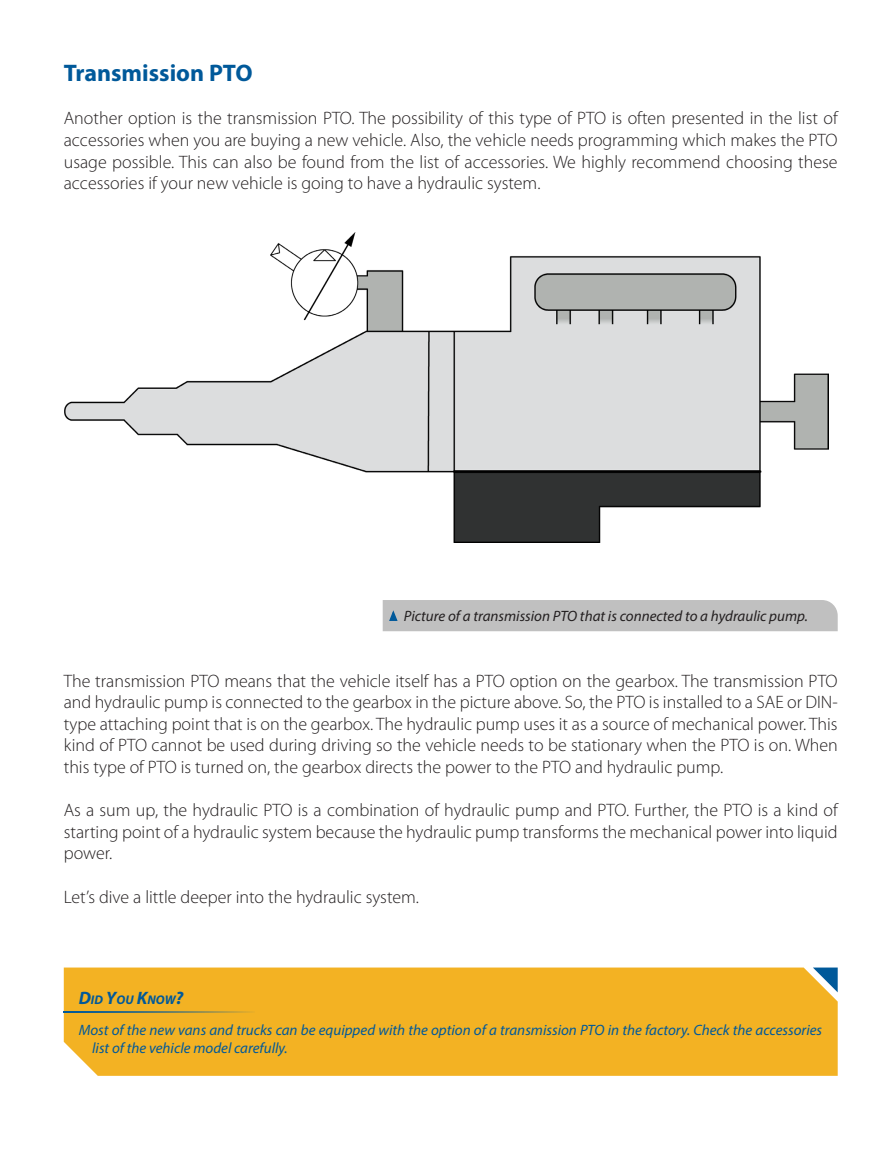
<style>
.page{position:relative;width:893px;height:1149px;background:#fff}
.page>*{position:absolute;margin:0;border:0;box-sizing:border-box;transform-origin:0 0}
.Header_l3bluebold{font:700 24px "Myriad Pro";color:#00599a}
.Leipäteksti{font:300 18px/21.6px "Myriad Pro";color:#231f20;text-align:justify}
.Tietoboksit_leipis{font:italic 15px/18px "Myriad Pro";color:#00599a}
.Kuvatekstit_vas{font:italic 15px "Myriad Pro";color:#231f20}
.Tietoboksit_otsikko{font:italic 700 12.6px "Myriad Pro";color:#00599a}
.s1{font-size:18px}
</style>
<div class="page">
<img style="left:64px;top:232px;width:765px;height:311px">
<div style="left:383px;top:600px;width:455px;height:31px;background:#c0c0c0"></div>
<div style="left:64px;top:967px;width:774px;height:108px;background:#f3b223"></div>
<hr style="left:64px;top:1010px;width:191px;height:1px;background:#00599a">
<svg style="left:813px;top:967px;width:25px;height:25px"></svg>
<p class="Header_l3bluebold" style="left:64px;top:57px;width:190px">Transmission PTO</p>
<p class="Leipäteksti" style="left:64px;top:108px;width:775px">Another option is the transmission PTO. The possibility of this type of PTO is often presented in the list of accessories when you are buying a new vehicle. Also, the vehicle needs programming which makes the PTO usage possible. This can also be found from the list of accessories. We highly recommend choosing these accessories if your new vehicle is going to have a hydraulic system.</p>
<p class="Kuvatekstit_vas" style="left:404px;top:606px;width:405px">Picture of a transmission PTO that is connected to a hydraulic pump.</p>
<p class="Leipäteksti" style="left:64px;top:669px;width:775px">The transmission PTO means that the vehicle itself has a PTO option on the gearbox. The transmission PTO and hydraulic pump is connected to the gearbox in the picture above. So, the PTO is installed to a SAE or DIN&shy;type attaching point that is on the gearbox. The hydraulic pump uses it as a source of mechanical power. This kind of PTO cannot be used during driving so the vehicle needs to be stationary when the PTO is on. When this type of PTO is turned on, the gearbox directs the power to the PTO and hydraulic pump.</p>
<p class="Leipäteksti" style="left:64px;top:799px;width:775px">As a sum up, the hydraulic PTO is a combination of hydraulic pump and PTO. Further, the PTO is a kind of starting point of a hydraulic system because the hydraulic pump transforms the mechanical power into liquid power.</p>
<p class="Leipäteksti" style="left:64px;top:885px;width:357px">Let’s dive a little deeper into the hydraulic system.</p>
<p class="Tietoboksit_otsikko" style="left:79px;top:991px;width:106px"><span class="s1">D</span>ID <span class="s1">Y</span>OU <span class="s1">K</span>NOW<span class="s1">?</span></p>
<p class="Tietoboksit_leipis" style="left:92px;top:1020px;width:732px;text-indent:-14px">Most of the new vans and trucks can be equipped with the option of a transmission PTO in the factory. Check the accessories list of the vehicle model carefully.</p>
</div>
